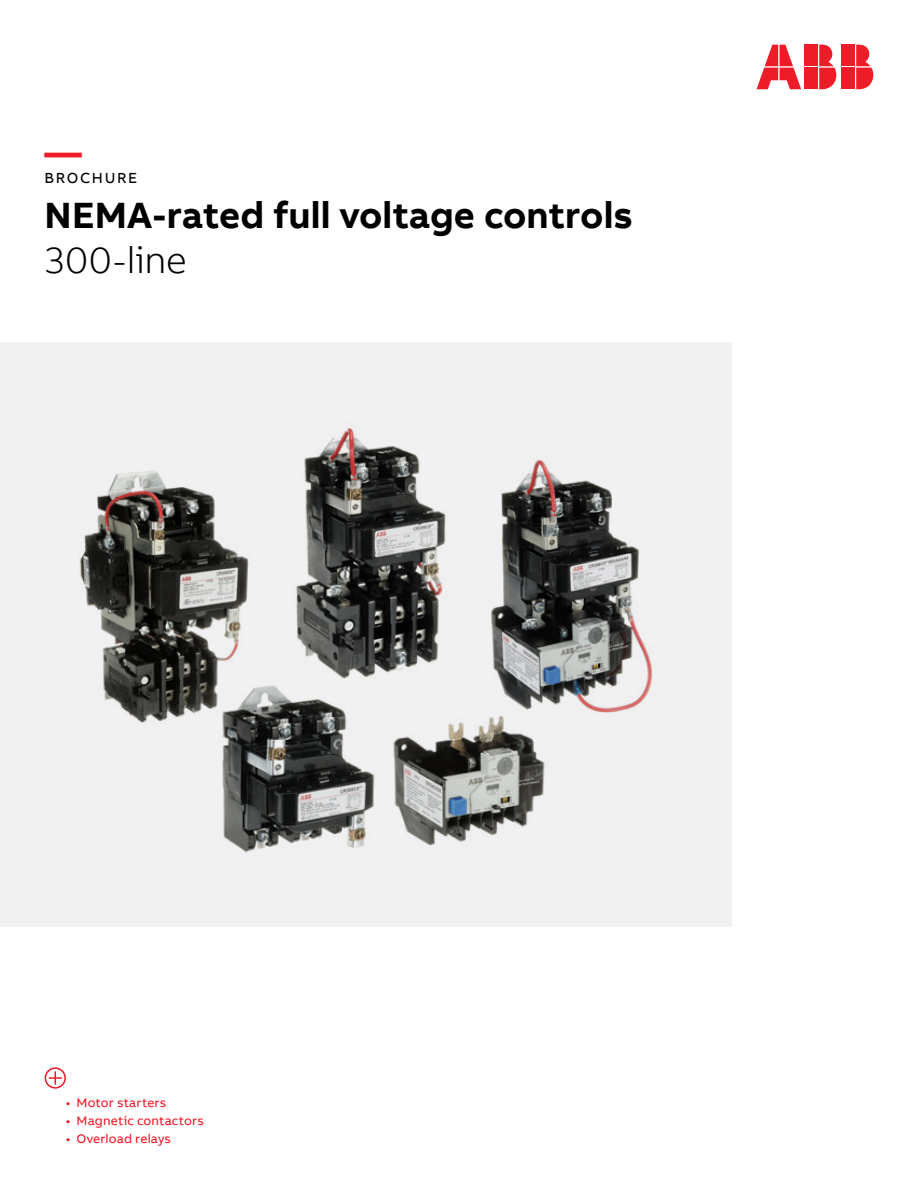
<style>
.page{position:relative;width:918px;height:1188px;background:#fff}
.page>*{position:absolute;margin:0;border:0;box-sizing:border-box;transform-origin:0 0}
.t1{font:700 37.5px "AB Bvoice";color:#000}
.t2{font:300 37.5px "AB Bvoice";letter-spacing:-.005em;color:#000}
.t3{font:700 37.5px "AB Bvoice";color:#ed1c29}
.t4{font:15px "AB Bvoice";letter-spacing:.11em;color:#000}
.t5{font:12.75px "AB Bvoice";letter-spacing:.015em;color:#ed1c29}
</style>
<div class="page">
<div style="left:0;top:342px;width:732px;height:585px;background:#f1f1f2"></div>
<img style="left:79px;top:470px;width:152px;height:253px">
<img style="left:393px;top:725px;width:152px;height:121px">
<img style="left:231px;top:426px;width:200px;height:250px">
<img style="left:207px;top:676px;width:168px;height:177px">
<img style="left:431px;top:460px;width:221px;height:265px">
<svg style="left:45px;top:1067px;width:21px;height:22px"></svg>
<div style="left:842px;top:45px;width:13px;height:21px;background:#ed1c29"></div>
<div style="left:842px;top:68px;width:13px;height:21px;background:#ed1c29"></div>
<svg style="left:856px;top:45px;width:17px;height:44px"></svg>
<svg style="left:757px;top:45px;width:44px;height:44px"></svg>
<div style="left:805px;top:45px;width:13px;height:21px;background:#ed1c29"></div>
<div style="left:805px;top:68px;width:13px;height:21px;background:#ed1c29"></div>
<svg style="left:819px;top:45px;width:17px;height:44px"></svg>
<h1 class="t3" style="left:45px;top:128px;width:39px">—</h1>
<p class="t4" style="left:45px;top:169px;width:94px">BROCHURE</p>
<h1 class="t1" style="left:45px;top:191px;width:590px">NEMA-rated full voltage controls</h1>
<h1 class="t2" style="left:45px;top:238px;width:144px">300-line</h1>
<p class="t5" style="left:66px;top:1095px;width:102px">• Motor starters</p>
<p class="t5" style="left:66px;top:1113px;width:140px">• Magnetic contactors</p>
<p class="t5" style="left:66px;top:1131px;width:107px">• Overload relays</p>
</div>
